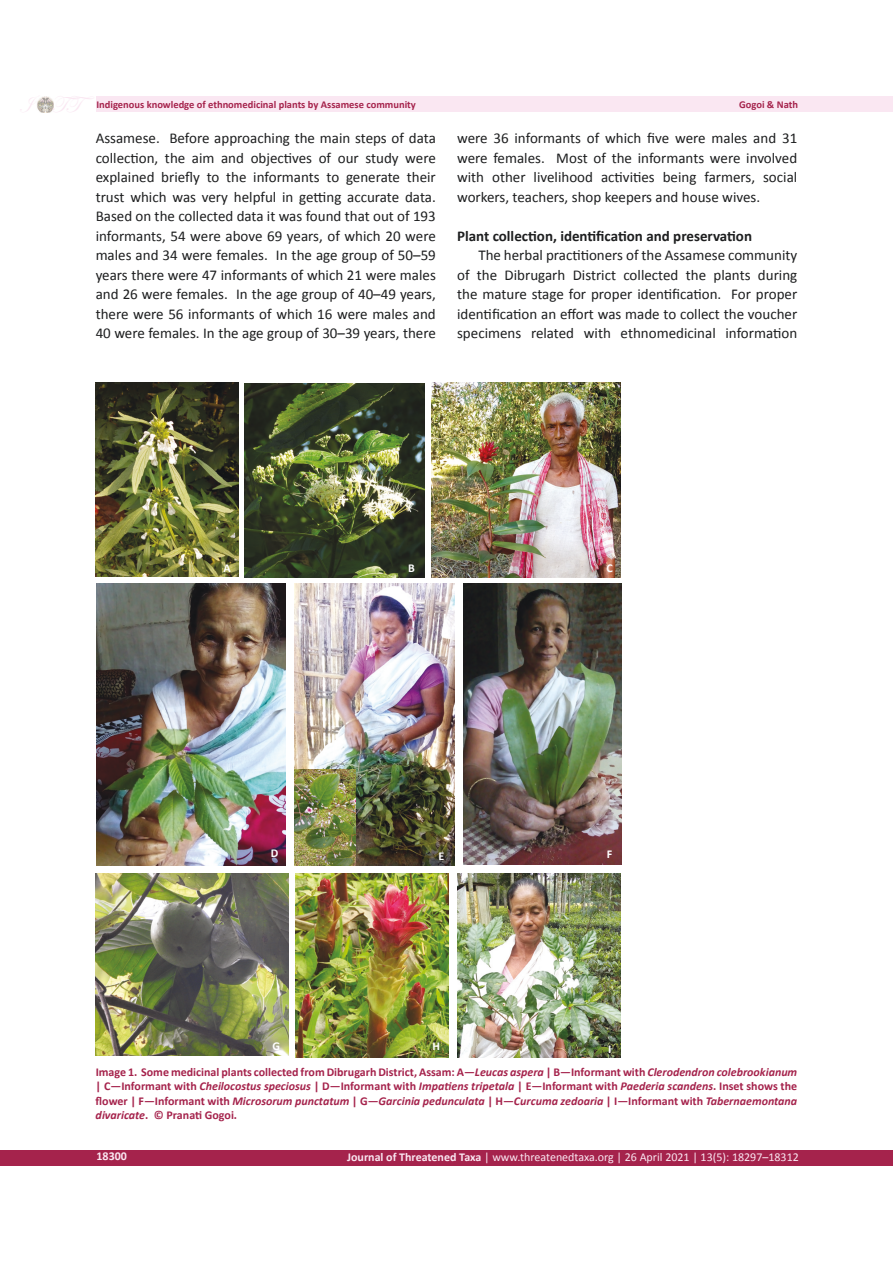
<style>
.page{position:relative;width:893px;height:1263px;background:#fff}
.page>*{position:absolute;margin:0;border:0;box-sizing:border-box;transform-origin:0 0}
.t1{font:15px/19.5px "Calibri";color:#1d1e1f;text-align:justify}
.t2{font:15px "Calibri 2";color:#1d1e1f}
.t3{font:700 15px "Calibri";color:#1d1e1f}
.t4{font:700 12px/14.4px "Calibri";color:#a5234c;text-align:justify}
.t5{font:12px "Calibri 2";color:#fae7f2}
.t6{font:12px "Calibri Bold 2";color:#fff}
.t7{font:700 12px "Calibri";color:#fae7f2}
.t8{font:700 12px "Calibri";color:#fff}
.t9{font:10.5px "Calibri Bold 2";color:#a5234c}
.s1{font-style:italic}
.s2{font-family:"Calibri Bold Italic 2";font-weight:400}
.s3{font-family:"Calibri Bold 2"}
</style>
<div class="page">
<div style="left:96px;top:97px;width:797px;height:15px;background:#fae7f2"></div>
<div style="left:0;top:1150px;width:893px;height:16px;background:#a5234c"></div>
<img style="left:37px;top:96px;width:17px;height:16px">
<img style="left:96px;top:383px;width:142px;height:194px">
<img style="left:245px;top:383px;width:179px;height:194px">
<img style="left:431px;top:383px;width:190px;height:194px">
<img style="left:97px;top:584px;width:189px;height:281px">
<img style="left:294px;top:584px;width:160px;height:281px">
<img style="left:463px;top:584px;width:159px;height:280px">
<img style="left:96px;top:874px;width:192px;height:181px">
<img style="left:296px;top:874px;width:153px;height:184px">
<img style="left:457px;top:874px;width:164px;height:184px">
<img style="left:294px;top:769px;width:62px;height:96px">
<p class="t9" style="left:96px;top:97px;width:321px">Indigenous knowledge of ethnomedicinal plants by Assamese community</p>
<p class="t9" style="left:739px;top:97px;width:60px">Gogoi &amp; Nath</p>
<p class="t1" style="left:96px;top:128px;width:342px">Assamese. Before approaching the main steps of data collection, the aim and objectives of our study were explained briefly to the informants to generate their trust which was very helpful in getting accurate data.<br>Based on the collected data it was found that out of 193 informants, 54 were above 69 years, of which 20 were males and 34 were females. In the age group of 50–59 years there were 47 informants of which 21 were males and 26 were females. In the age group of 40–49 years,</p>
<p class="t2" style="left:96px;top:304px;width:342px">there were 56 informants of which 16 were males and</p>
<p class="t1" style="left:96px;top:323px;width:342px">40 were females. In the age group of 30–39 years, there</p>
<p class="t1" style="left:457px;top:128px;width:342px">were 36 informants of which five were males and 31 were females. Most of the informants were involved with other livelihood activities being farmers, social workers, teachers, shop keepers and house wives.</p>
<p class="t3" style="left:457px;top:226px;width:296px">Plant collection, identification and preservation</p>
<p class="t1" style="left:478px;top:245px;width:320px">The herbal practitioners of the Assamese community</p>
<p class="t2" style="left:457px;top:265px;width:342px">of the Dibrugarh District collected the plants during</p>
<p class="t1" style="left:457px;top:284px;width:342px">the mature stage for proper identification. For proper identification an effort was made to collect the voucher specimens related with ethnomedicinal information</p>
<p class="t6" style="left:223px;top:560px;width:9px">A</p>
<p class="t8" style="left:408px;top:560px;width:8px">B</p>
<p class="t6" style="left:606px;top:560px;width:8px">C</p>
<p class="t6" style="left:271px;top:846px;width:9px">D</p>
<p class="t8" style="left:273px;top:1038px;width:9px">G</p>
<p class="t6" style="left:438px;top:848px;width:7px">E</p>
<p class="t8" style="left:432px;top:1038px;width:9px">H</p>
<p class="t6" style="left:607px;top:846px;width:7px">F</p>
<p class="t6" style="left:608px;top:1041px;width:5px">I</p>
<p class="t4" style="left:96px;top:1065px;width:703px">Image 1. Some medicinal plants collected from Dibrugarh District, Assam: A—<span class="s1">Leucas aspera</span> | B—Informant with <span class="s1">Clerodendron colebrookianum </span>| C—Informant with <span class="s1">Cheilocostus speciosus</span> | D—Informant with <span class="s2">Impatiens tripetala</span> | E—Informant with <span class="s1">Paederia scandens</span>. Inset shows the flower | F—Informant with <span class="s1">Microsorum punctatum</span> | G—<span class="s1">Garcinia pedunculata</span> | H—<span class="s1">Curcuma zedoaria</span> | I—Informant with <span class="s1">Tabernaemontana divaricate</span>. © Pranati Gogoi.</p>
<p class="t7" style="left:97px;top:1148px;width:32px">18300</p>
<p class="t5" style="left:347px;top:1149px;width:453px"><span class="s3">Journal of Threatened Taxa</span> | www.threatenedtaxa.org | 26 April 2021 | 13(5): 18297–18312</p>
</div>
